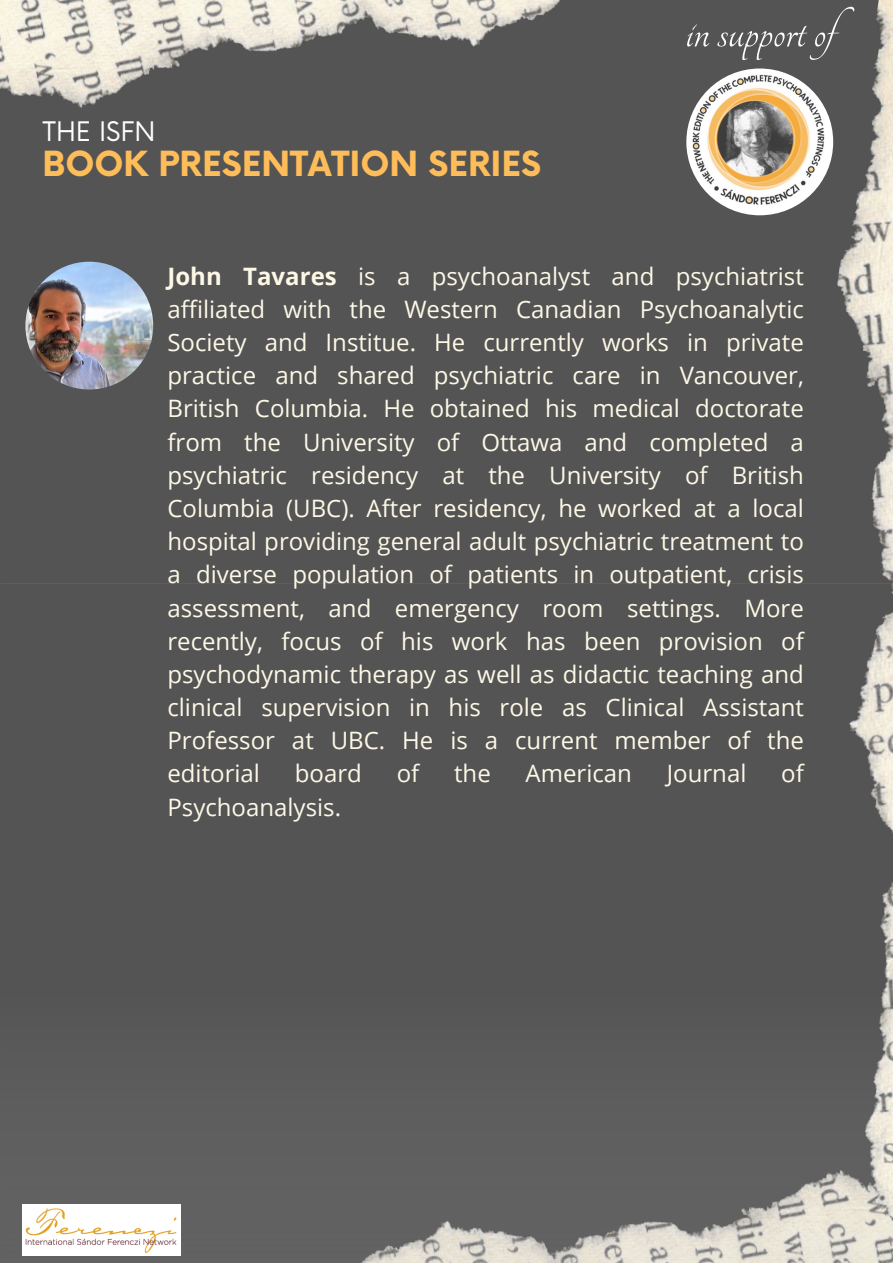
<style>
.page{position:relative;width:893px;height:1263px;background:#545454}
.page>*{position:absolute;margin:0;border:0;box-sizing:border-box;transform-origin:0 0}
.t1{font:54.75px "Tangerine";color:#fff}
.t2{font:700 33.75px "Now";color:#ffbd59}
.t3{font:26.25px "Now";color:#fff}
.t4{font:24px/33.2px "Open Sans";color:#fdf8e6;text-align:justify}
.s1{font-weight:700}
</style>
<div class="page">
<svg style="left:0;top:1131px;width:893px;height:132px;fill:#616161"></svg>
<img style="left:0;top:0;width:560px;height:108px">
<img style="left:23px;top:1204px;width:158px;height:51px">
<img style="left:702px;top:0;width:191px;height:1241px">
<img style="left:686px;top:68px;width:147px;height:147px;border-radius:50%">
<img style="left:25px;top:262px;width:128px;height:127px;border-radius:50%">
<p class="t3" style="left:42px;top:117px;width:115px">THE ISFN</p>
<p class="t2" style="left:42px;top:146px;width:500px">BOOK PRESENTATION SERIES</p>
<p class="t1" style="left:685px;top:5px;width:186px">in support of</p>
<p class="t4" style="left:167px;top:259px;width:638px"><span class="s1">John Tavares</span> is a psychoanalyst and psychiatrist affiliated with the Western Canadian Psychoanalytic Society and Institue. He currently works in private practice and shared psychiatric care in Vancouver, British Columbia. He obtained his medical doctorate from the University of Ottawa and completed a psychiatric residency at the University of British Columbia (UBC). After residency, he worked at a local hospital providing general adult psychiatric treatment to a diverse population of patients in outpatient, crisis assessment, and emergency room settings. More recently, focus of his work has been provision of psychodynamic therapy as well as didactic teaching and clinical supervision in his role as Clinical Assistant Professor at UBC. He is a current member of the editorial</p>
<p class="t4" style="left:295px;top:756px;width:69px">board</p>
<p class="t4" style="left:397px;top:756px;width:24px">of</p>
<p class="t4" style="left:454px;top:756px;width:38px">the</p>
<p class="t4" style="left:525px;top:756px;width:108px">American</p>
<p class="t4" style="left:667px;top:756px;width:81px">Journal</p>
<p class="t4" style="left:781px;top:756px;width:24px">of</p>
<p class="t4" style="left:167px;top:790px;width:175px">Psychoanalysis.</p>
</div>
